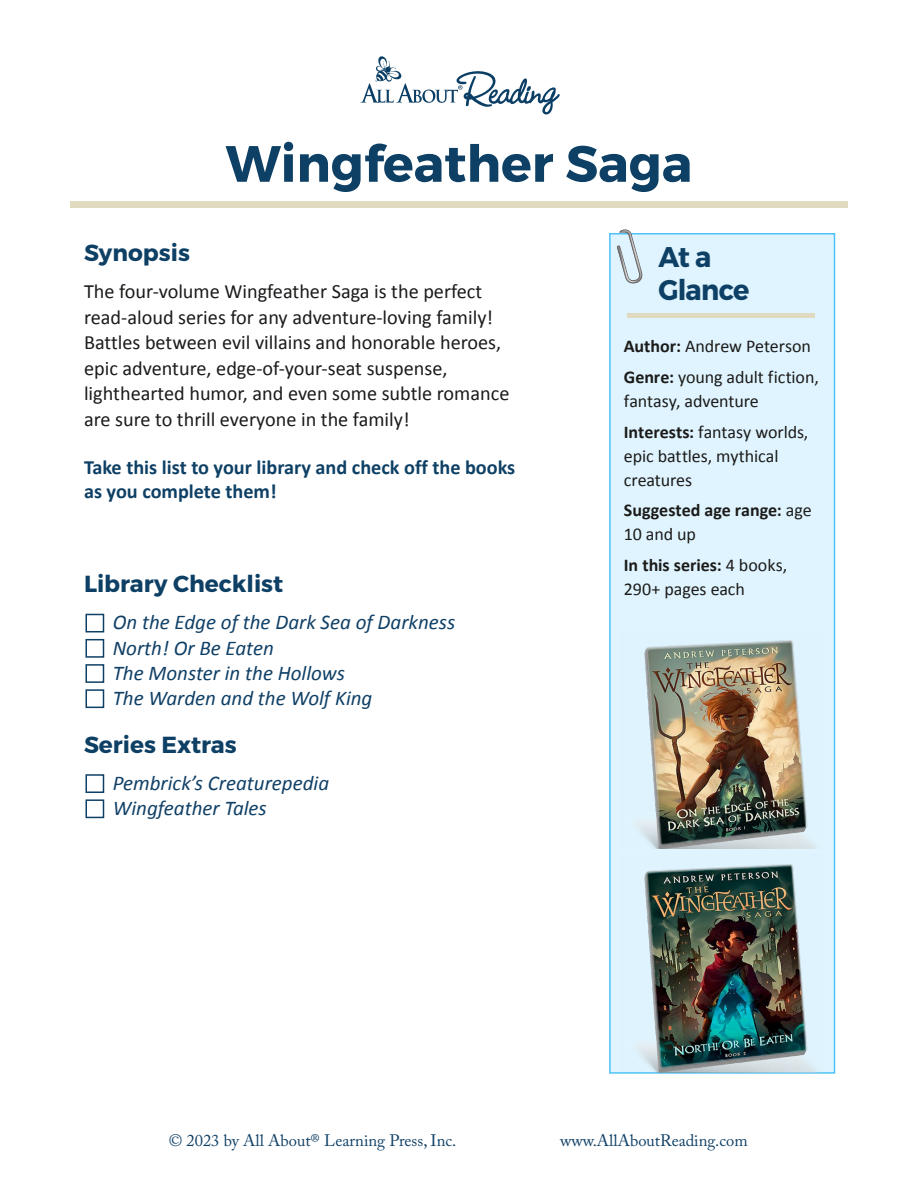
<style>
.page{position:relative;width:918px;height:1188px;background:#fff}
.page>*{position:absolute;margin:0;border:0;box-sizing:border-box;transform-origin:0 0}
.t1{font:700 51px "Montserrat";color:#0e4065}
.t2{font:700 28.5px "Montserrat";letter-spacing:-.03em;color:#0e4065;scale:.95 1}
.t3{font:700 23.25px "Montserrat";color:#0e4065}
.t4{font:italic 21px "Calibri";color:#104066}
.t5{font:20.25px/25.5px "Calibri";color:#1c1b1a}
.t6{font:700 20.25px/24px "Calibri";color:#0e4065}
.t7{font:18px/24px "Calibri";letter-spacing:-.005em;color:#1c1b1a}
.t8{font:700 18px/24px "Calibri";color:#1c1b1a}
.t9{font:16.5px "Adobe Caslon Pro";color:#104066}
.s1{font-weight:700}
.s2{font-weight:400}
</style>
<div class="page">
<div style="left:86px;top:614px;width:18px;height:18px;border:2px solid #0e4065"></div>
<div style="left:86px;top:639px;width:18px;height:19px;border:2px solid #0e4065"></div>
<div style="left:86px;top:664px;width:18px;height:19px;border:2px solid #0e4065"></div>
<div style="left:86px;top:689px;width:18px;height:19px;border:2px solid #0e4065"></div>
<div style="left:86px;top:774px;width:18px;height:19px;border:2px solid #0e4065"></div>
<div style="left:86px;top:799px;width:18px;height:19px;border:2px solid #0e4065"></div>
<div style="left:70px;top:202px;width:778px;height:6px;background:#e0dac1"></div>
<div style="left:609px;top:233px;width:226px;height:841px;background:#dff4fe;border:2px solid #4fc3f7"></div>
<hr style="left:627px;top:314px;width:188px;height:4px;background:#e0dac1">
<img style="left:622px;top:229px;width:21px;height:55px">
<svg style="left:617px;top:230px;width:25px;height:53px"></svg>
<svg style="left:360px;top:56px;width:200px;height:58px"></svg>
<img style="left:638px;top:640px;width:179px;height:209px">
<img style="left:620px;top:864px;width:205px;height:208px">
<p class="t1" style="left:226px;top:132px;width:468px">Wingfeather Saga</p>
<p class="t3" style="left:84px;top:238px;width:107px">Synopsis</p>
<p class="t5" style="left:84px;top:279px;width:427px">The four-volume Wingfeather Saga is the perfect read-aloud series for any adventure-loving family!<br>Battles between evil villains and honorable heroes, epic adventure, edge-of-your-seat suspense, lighthearted humor, and even some subtle romance are sure to thrill everyone in the family!</p>
<p class="t6" style="left:84px;top:455px;width:433px">Take this list to your library and check off the books as you complete them!</p>
<p class="t3" style="left:84px;top:570px;width:201px">Library Checklist</p>
<p class="t4" style="left:113px;top:609px;width:344px">On the Edge of the Dark Sea of Darkness</p>
<p class="t4" style="left:113px;top:635px;width:163px">North! Or Be Eaten</p>
<p class="t4" style="left:113px;top:660px;width:234px">The Monster in the Hollows</p>
<p class="t4" style="left:113px;top:685px;width:261px">The Warden and the Wolf King</p>
<p class="t3" style="left:84px;top:730px;width:154px">Series Extras</p>
<p class="t4" style="left:113px;top:770px;width:218px">Pembrick’s Creaturepedia</p>
<p class="t4" style="left:113px;top:795px;width:156px">Wingfeather Tales</p>
<p class="t2" style="left:659px;top:239px;width:57px">At a</p>
<p class="t2" style="left:659px;top:272px;width:97px">Glance</p>
<p class="t7" style="left:624px;top:334px;width:189px"><span class="s1">Author:</span> Andrew Peterson</p>
<p class="t7" style="left:624px;top:365px;width:196px"><span class="s1">Genre:</span> young adult fiction, fantasy, adventure</p>
<p class="t7" style="left:624px;top:420px;width:186px"><span class="s1">Interests:</span> fantasy worlds, epic battles, mythical creatures</p>
<p class="t8" style="left:624px;top:498px;width:189px">Suggested age range: <span class="s2">age<br>10 and up</span></p>
<p class="t7" style="left:624px;top:553px;width:165px"><span class="s1">In this series:</span> 4 books,<br>290+ pages each</p>
<p class="t9" style="left:169px;top:1131px;width:289px">© 2023 by All About® Learning Press, Inc.</p>
<p class="t9" style="left:560px;top:1131px;width:189px">www.AllAboutReading.com</p>
</div>
